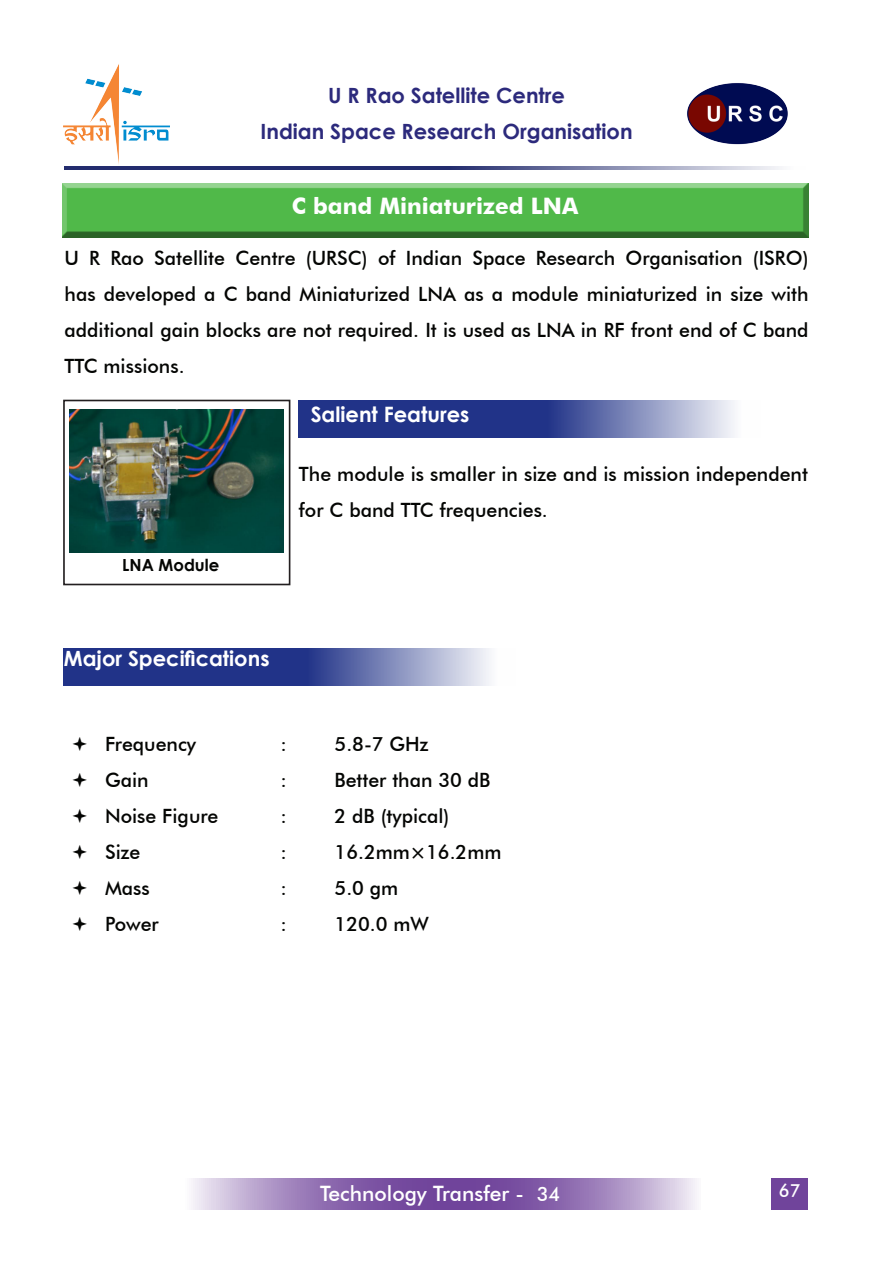
<style>
.page{position:relative;width:893px;height:1263px;background:#fff}
.page>*{position:absolute;margin:0;border:0;box-sizing:border-box;transform-origin:0 0}
.t1{font:700 22.65px "Futura BT";color:#fff}
.t2{font:500 21.15px "Futura BT";color:#fff}
.t3{font:700 21.15px "Century Gothic";color:#fff}
.t4{font:700 21px/36px "Century Gothic";color:#2c2a7c;text-align:center}
.t5{font:700 21px "Century Gothic";color:#fff}
.Book_Font{font:500 19.65px/36px "Futura BT";color:#040503;text-align:justify}
.Book_Font_Bullets{font:500 19.65px "Futura BT";color:#fff}
.PageNum{font:500 18.15px "Futura BT";color:#fff}
.Book_Font_Bullets-2{font:700 16.65px "Century Gothic";color:#040503}
</style>
<div class="page">
<img style="left:64px;top:64px;width:106px;height:100px">
<img style="left:687px;top:83px;width:101px;height:62px">
<svg style="left:65px;top:166px;width:715px;height:4px;background:#535a8d"></svg>
<svg style="left:191px;top:1178px;width:506px;height:31px;background:#9c7db9"></svg>
<div style="left:772px;top:1178px;width:36px;height:31px;background:#70449b"></div>
<svg style="left:64px;top:648px;width:426px;height:38px;background:#4e5ca0"></svg>
<svg style="left:299px;top:400px;width:436px;height:38px;background:#4d5c9f"></svg>
<div style="left:61px;top:183px;width:749px;height:57px;background:#231f20;opacity:.75"></div>
<img style="left:70px;top:410px;width:213px;height:142px">
<div style="left:63px;top:400px;width:227px;height:185px;border:2px solid #231f20"></div>
<p class="t4" style="left:261px;top:76px;width:374px">U R Rao Satellite Centre<br>Indian Space Research Organisation</p>
<p class="t1" style="left:292px;top:192px;width:288px">C band Miniaturized LNA</p>
<p class="Book_Font" style="left:65px;top:240px;width:746px">U R Rao Satellite Centre (URSC) of Indian Space Research Organisation (ISRO) has developed a C band Miniaturized LNA as a module miniaturized in size with additional gain blocks are not required. It is used as LNA in RF front end of C band TTC missions.</p>
<p class="t3" style="left:311px;top:398px;width:160px">Salient Features</p>
<p class="Book_Font_Bullets-2" style="left:122px;top:552px;width:99px">LNA Module</p>
<p class="Book_Font" style="left:299px;top:456px;width:510px">The module is smaller in size and is mission independent for C band TTC frequencies.</p>
<p class="t5" style="left:64px;top:642px;width:207px">Major Specifications</p>
<p class="Book_Font" style="left:105px;top:726px;width:93px">Frequency</p>
<p class="Book_Font" style="left:281px;top:726px;width:8px">:</p>
<p class="Book_Font" style="left:335px;top:726px;width:96px">5.8-7 GHz</p>
<p class="Book_Font" style="left:105px;top:762px;width:45px">Gain</p>
<p class="Book_Font" style="left:281px;top:762px;width:8px">:</p>
<p class="Book_Font" style="left:335px;top:762px;width:157px">Better than 30 dB</p>
<p class="Book_Font" style="left:105px;top:798px;width:115px">Noise Figure</p>
<p class="Book_Font" style="left:281px;top:798px;width:8px">:</p>
<p class="Book_Font" style="left:335px;top:798px;width:116px">2 dB (typical)</p>
<p class="Book_Font" style="left:105px;top:834px;width:37px">Size</p>
<p class="Book_Font" style="left:281px;top:834px;width:8px">:</p>
<p class="Book_Font" style="left:335px;top:834px;width:168px">16.2mm×16.2mm</p>
<p class="Book_Font" style="left:105px;top:870px;width:46px">Mass</p>
<p class="Book_Font" style="left:281px;top:870px;width:8px">:</p>
<p class="Book_Font" style="left:335px;top:870px;width:65px">5.0 gm</p>
<p class="Book_Font" style="left:105px;top:906px;width:55px">Power</p>
<p class="Book_Font" style="left:281px;top:906px;width:8px">:</p>
<p class="Book_Font" style="left:335px;top:906px;width:96px">120.0 mW</p>
<p class="t2" style="left:320px;top:1181px;width:206px">Technology Transfer -</p>
<p class="Book_Font_Bullets" style="left:537px;top:1182px;width:25px">34</p>
<p class="PageNum" style="left:779px;top:1180px;width:23px">67</p>
</div>
